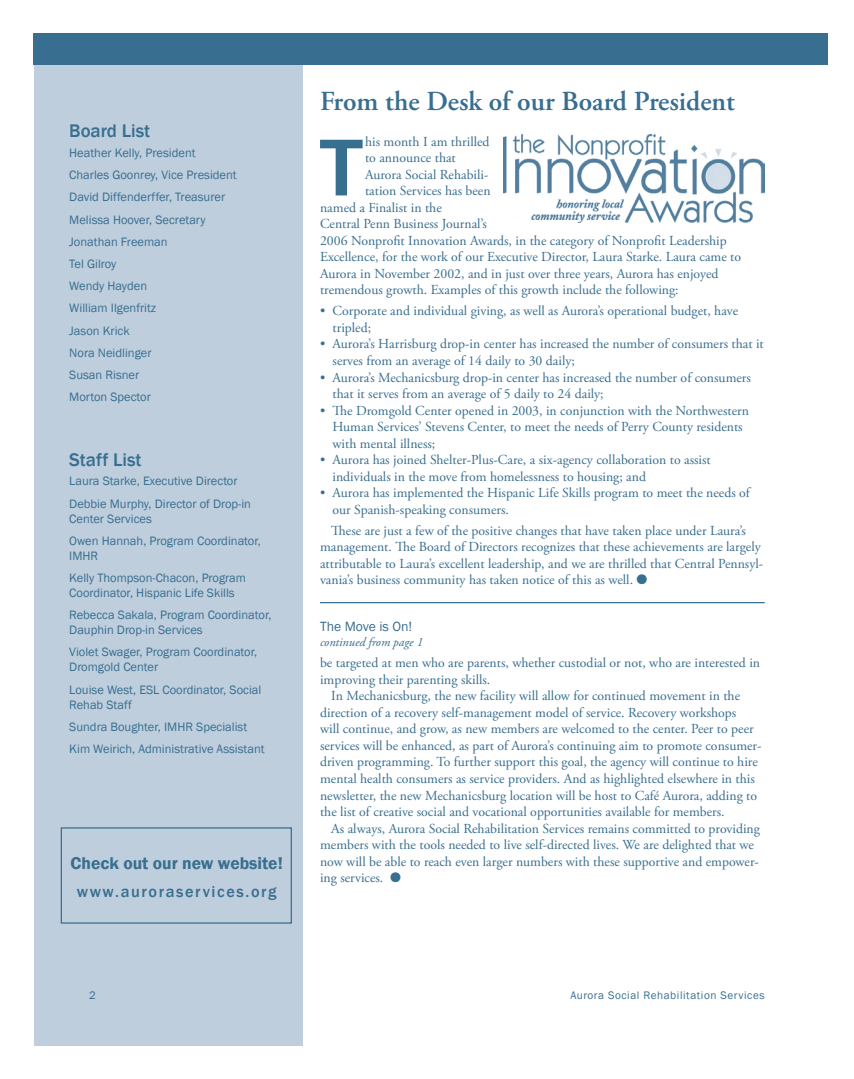
<style>
.page{position:relative;width:854px;height:1079px;background:#fff}
.page>*{position:absolute;margin:0;border:0;box-sizing:border-box;transform-origin:0 0}
.t1{font:500 83.5px "Franklin Gothic";color:#386e8f;scale:1.05 1}
.t2{font:600 27.5px "Adobe Garamond Pro";color:#386e8f}
.t3{font:500 18.75px "Franklin Gothic";color:#386e8f}
.t4{font:600 17.5px "Franklin Gothic";color:#386e8f}
.t5{font:500 16.25px "Franklin Gothic";letter-spacing:.1em;color:#386e8f}
.t6{font:13.75px/16.5px "Adobe Garamond Pro";color:#386e8f}
.t7{font:13.75px "Franklin Gothic";color:#386e8f}
.t8{font:12.5px/22.2px "Franklin Gothic";color:#386e8f}
.t9{font:italic 12.5px "Adobe Garamond Pro";color:#386e8f}
.t10{font:11.25px "Franklin Gothic";letter-spacing:.05em;color:#386e8f}
</style>
<div class="page">
<div style="left:35px;top:65px;width:268px;height:980px;background:#becedd"></div>
<div style="left:33px;top:33px;width:776px;height:31px;background:#386e8f"></div>
<div style="left:809px;top:33px;width:18px;height:31px;background:#386e8f"></div>
<div style="left:61px;top:827px;width:231px;height:96px;border:1px solid #386e8f"></div>
<hr style="left:320px;top:602px;width:444px;height:1px;background:#386e8f">
<img style="left:504px;top:134px;width:260px;height:88px">
<h3 class="t3" style="left:69px;top:120px;width:82px">Board List</h3>
<p class="t8" style="left:69px;top:142px;width:169px">Heather Kelly, President<br>Charles Goonrey, Vice President<br>David Diffenderffer, Treasurer<br>Melissa Hoover, Secretary<br>Jonathan Freeman<br>Tel Gilroy<br>Wendy Hayden<br>William Ilgenfritz<br>Jason Krick<br>Nora Neidlinger<br>Susan Risner<br>Morton Spector</p>
<h3 class="t3" style="left:69px;top:448px;width:74px">Staff List</h3>
<p class="t8" style="left:69px;top:470px;width:183px">Laura Starke, Executive Director<br>Debbie Murphy, Director of Drop-in</p>
<p class="t8" style="left:69px;top:507px;width:193px">Center Services<br>Owen Hannah, Program Coordinator,</p>
<p class="t8" style="left:69px;top:544px;width:178px">IMHR<br>Kelly Thompson-Chacon, Program</p>
<p class="t8" style="left:69px;top:582px;width:204px">Coordinator, Hispanic Life Skills<br>Rebecca Sakala, Program Coordinator,</p>
<p class="t8" style="left:69px;top:619px;width:189px">Dauphin Drop-in Services<br>Violet Swager, Program Coordinator,</p>
<p class="t8" style="left:69px;top:656px;width:193px">Dromgold Center<br>Louise West, ESL Coordinator, Social</p>
<p class="t8" style="left:69px;top:693px;width:197px">Rehab Staff<br>Sundra Boughter, IMHR Specialist<br>Kim Weirich, Administrative Assistant</p>
<p class="t4" style="left:71px;top:852px;width:214px">Check out our new website!</p>
<p class="t5" style="left:77px;top:882px;width:201px">www.auroraservices.org</p>
<h2 class="t2" style="left:320px;top:86px;width:416px">From the Desk of our Board President</h2>
<h1 class="t1" style="left:320px;top:116px;width:42px">T</h1>
<p class="t6" style="left:365px;top:134px;width:126px">his month I am thrilled</p>
<p class="t6" style="left:365px;top:150px;width:92px">to announce that</p>
<p class="t6" style="left:365px;top:167px;width:125px">Aurora Social Rehabili-</p>
<p class="t6" style="left:365px;top:183px;width:127px">tation Services has been</p>
<p class="t6" style="left:320px;top:200px;width:123px">named a Finalist in the</p>
<p class="t6" style="left:320px;top:216px;width:168px">Central Penn Business Journal’s</p>
<p class="t6" style="left:320px;top:233px;width:408px">2006 Nonprofit Innovation Awards, in the category of Nonprofit Leadership</p>
<p class="t6" style="left:320px;top:249px;width:422px">Excellence, for the work of our Executive Director, Laura Starke. Laura came to</p>
<p class="t6" style="left:320px;top:266px;width:400px">Aurora in November 2002, and in just over three years, Aurora has enjoyed</p>
<p class="t6" style="left:320px;top:282px;width:360px">tremendous growth. Examples of this growth include the following:</p>
<p class="t6" style="left:332px;top:303px;width:407px;text-indent:-12px">• Corporate and individual giving, as well as Aurora’s operational budget, have tripled;</p>
<p class="t6" style="left:332px;top:336px;width:433px;text-indent:-12px">• Aurora’s Harrisburg drop-in center has increased the number of consumers that it serves from an average of 14 daily to 30 daily;</p>
<p class="t6" style="left:332px;top:369px;width:420px;text-indent:-12px">• Aurora’s Mechanicsburg drop-in center has increased the number of consumers that it serves from an average of 5 daily to 24 daily;</p>
<p class="t6" style="left:332px;top:402px;width:418px;text-indent:-12px">• The Dromgold Center opened in 2003, in conjunction with the Northwestern<br>Human Services’ Stevens Center, to meet the needs of Perry County residents with mental illness;</p>
<p class="t6" style="left:332px;top:452px;width:380px;text-indent:-12px">• Aurora has joined Shelter-Plus-Care, a six-agency collaboration to assist individuals in the move from homelessness to housing; and</p>
<p class="t6" style="left:332px;top:485px;width:419px;text-indent:-12px">• Aurora has implemented the Hispanic Life Skills program to meet the needs of our Spanish-speaking consumers.</p>
<p class="t6" style="left:320px;top:522px;width:444px;text-indent:11px">These are just a few of the positive changes that have taken place under Laura’s management. The Board of Directors recognizes that these achievements are largely attributable to Laura’s excellent leadership, and we are thrilled that Central Pennsyl&shy;vania’s business community has taken notice of this as well. ●</p>
<p class="t7" style="left:320px;top:618px;width:94px">The Move is On!</p>
<p class="t9" style="left:320px;top:634px;width:104px">continued from page 1</p>
<p class="t6" style="left:320px;top:655px;width:441px">be targeted at men who are parents, whether custodial or not, who are interested in improving their parenting skills.</p>
<p class="t6" style="left:320px;top:688px;width:443px;text-indent:11px">In Mechanicsburg, the new facility will allow for continued movement in the direction of a recovery self-management model of service. Recovery workshops<br>will continue, and grow, as new members are welcomed to the center. Peer to peer services will be enhanced, as part of Aurora’s continuing aim to promote consumer&shy;driven programming. To further support this goal, the agency will continue to hire mental health consumers as service providers. And as highlighted elsewhere in this newsletter, the new Mechanicsburg location will be host to Café Aurora, adding to the list of creative social and vocational opportunities available for members.</p>
<p class="t6" style="left:320px;top:820px;width:441px;text-indent:11px">As always, Aurora Social Rehabilitation Services remains committed to providing members with the tools needed to live self-directed lives. We are delighted that we now will be able to reach even larger numbers with these supportive and empower&shy;ing services. ●</p>
<p class="t10" style="left:89px;top:988px;width:8px">2</p>
<p class="t10" style="left:570px;top:988px;width:196px">Aurora Social Rehabilitation Services</p>
</div>
